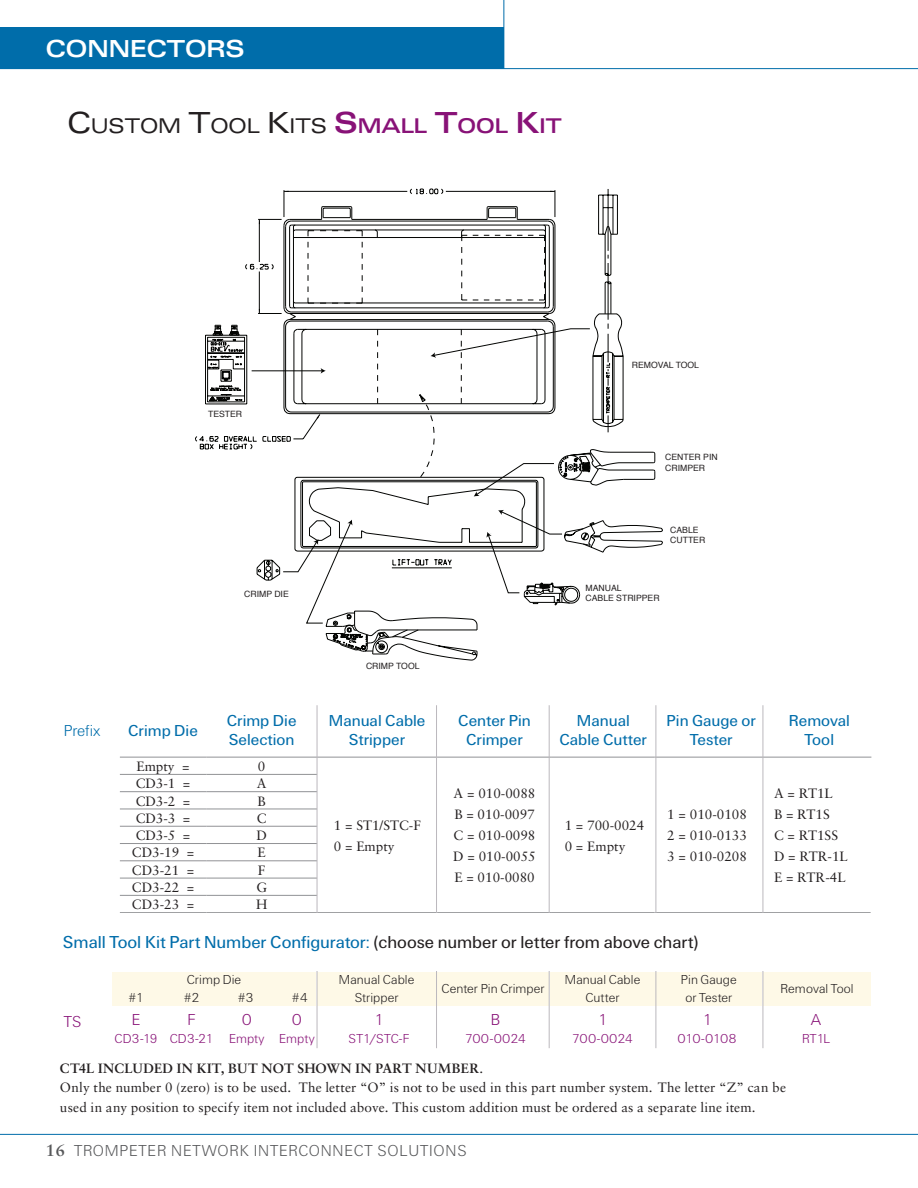
<style>
.page{position:relative;width:918px;height:1188px;background:#fff}
.page>*{position:absolute;margin:0;border:0;box-sizing:border-box;transform-origin:0 0}
.t1{font:25.5px "U63";color:#fff}
.t2{font:22.05px "U53";color:#231f20}
.t3{font:18px "U55";letter-spacing:-.005em;color:#231f20}
.t4{font:16.5px/19.5px "U55";color:#006daa;text-align:center}
.t5{font:16.5px "U45";letter-spacing:.05em;color:#57585a}
.t6{font:16.5px "U45";color:#881277}
.t7{font:16.5px "U45";color:#006daa}
.t8{font:13.5px/21px "Sabon";color:#231f20}
.t9{font:13.5px/18px "U45";letter-spacing:.005em;color:#231f20;text-align:center}
.t10{font:13.5px "U45";letter-spacing:-.005em;color:#881277}
.t11{font:8.7px/10.4px "Helvetica";color:#231f20}
.s1{font-size:31.5px}
.s2{font-family:"U63";font-size:31.5px;color:#881277}
.s3{font-family:"U63";color:#881277}
.s4{color:#006daa}
.s5{font-weight:700}
.s6{font-family:"Sabon";font-weight:700}
</style>
<div class="page">
<hr style="left:0;top:1134px;width:918px;height:1px;background:#006daa">
<div style="left:0;top:27px;width:504px;height:42px;background:#006daa"></div>
<hr style="left:0;top:68px;width:918px;height:1px;background:#006daa">
<hr style="left:503px;top:0;width:1px;height:69px;background:#006daa">
<svg style="left:195px;top:188px;width:468px;height:473px"></svg>
<hr style="left:120px;top:774px;width:86px;height:1px;background:#919295">
<hr style="left:206px;top:774px;width:111px;height:1px;background:#919295">
<hr style="left:120px;top:791px;width:86px;height:1px;background:#919295">
<hr style="left:206px;top:791px;width:111px;height:1px;background:#919295">
<hr style="left:120px;top:809px;width:86px;height:1px;background:#919295">
<hr style="left:120px;top:826px;width:86px;height:1px;background:#919295">
<hr style="left:120px;top:843px;width:86px;height:1px;background:#919295">
<hr style="left:120px;top:860px;width:86px;height:1px;background:#919295">
<hr style="left:120px;top:878px;width:86px;height:1px;background:#919295">
<hr style="left:120px;top:895px;width:86px;height:1px;background:#919295">
<hr style="left:120px;top:912px;width:86px;height:1px;background:#919295">
<hr style="left:206px;top:809px;width:111px;height:1px;background:#919295">
<hr style="left:206px;top:826px;width:111px;height:1px;background:#919295">
<hr style="left:206px;top:843px;width:111px;height:1px;background:#919295">
<hr style="left:206px;top:860px;width:111px;height:1px;background:#919295">
<hr style="left:206px;top:878px;width:111px;height:1px;background:#919295">
<hr style="left:206px;top:895px;width:111px;height:1px;background:#919295">
<hr style="left:206px;top:912px;width:111px;height:1px;background:#919295">
<hr style="left:317px;top:912px;width:120px;height:1px;background:#919295">
<hr style="left:437px;top:912px;width:115px;height:1px;background:#919295">
<hr style="left:552px;top:912px;width:103px;height:1px;background:#919295">
<hr style="left:655px;top:912px;width:113px;height:1px;background:#919295">
<hr style="left:768px;top:912px;width:103px;height:1px;background:#919295">
<hr style="left:120px;top:757px;width:86px;height:1px;background:#919295">
<hr style="left:206px;top:757px;width:111px;height:1px;background:#919295">
<hr style="left:317px;top:757px;width:120px;height:1px;background:#919295">
<hr style="left:437px;top:757px;width:115px;height:1px;background:#919295">
<hr style="left:655px;top:757px;width:113px;height:1px;background:#919295">
<hr style="left:768px;top:757px;width:103px;height:1px;background:#919295">
<hr style="left:552px;top:757px;width:103px;height:1px;background:#919295">
<div style="left:112px;top:972px;width:204px;height:33px;background:#fef9e7"></div>
<div style="left:317px;top:972px;width:119px;height:33px;background:#fef9e7"></div>
<div style="left:437px;top:972px;width:112px;height:33px;background:#fef9e7"></div>
<div style="left:550px;top:972px;width:105px;height:33px;background:#fef9e7"></div>
<div style="left:655px;top:972px;width:107px;height:33px;background:#fef9e7"></div>
<div style="left:763px;top:972px;width:108px;height:33px;background:#fef9e7"></div>
<hr style="left:317px;top:705px;width:1px;height:343px;background:#bbb8bd">
<hr style="left:436px;top:705px;width:1px;height:343px;background:#bbb8bd">
<hr style="left:549px;top:705px;width:1px;height:343px;background:#bbb8bd">
<hr style="left:656px;top:705px;width:1px;height:343px;background:#bbb8bd">
<hr style="left:763px;top:705px;width:1px;height:343px;background:#bbb8bd">
<div style="left:63px;top:914px;width:818px;height:57px;background:#fff"></div>
<h1 class="t1" style="left:46px;top:32px;width:200px">CONNECTORS</h1>
<h2 class="t2" style="left:68px;top:111px;width:496px"><span class="s1">C</span>USTOM <span class="s1">T</span>OOL <span class="s1">K</span>ITS <span class="s2">S</span><span class="s3">MALL</span> <span class="s2">T</span><span class="s3">OOL</span> <span class="s2">K</span><span class="s3">IT</span></h2>
<p class="t11" style="left:208px;top:408px;width:36px">TESTER</p>
<p class="t11" style="left:632px;top:359px;width:69px">REMOVAL TOOL</p>
<p class="t11" style="left:665px;top:452px;width:54px">CENTER PIN<br>CRIMPER</p>
<p class="t11" style="left:670px;top:524px;width:37px">CABLE<br>CUTTER</p>
<p class="t11" style="left:244px;top:589px;width:46px">CRIMP DIE</p>
<p class="t11" style="left:586px;top:582px;width:76px">MANUAL<br>CABLE STRIPPER</p>
<p class="t11" style="left:366px;top:661px;width:55px">CRIMP TOOL</p>
<p class="t7" style="left:64px;top:719px;width:38px">Prefix</p>
<p class="t4" style="left:128px;top:722px;width:71px">Crimp Die</p>
<p class="t4" style="left:227px;top:712px;width:71px;text-align:left">Crimp Die<br>Selection</p>
<p class="t4" style="left:329px;top:712px;width:98px">Manual Cable<br>Stripper</p>
<p class="t4" style="left:458px;top:712px;width:74px">Center Pin<br>Crimper</p>
<p class="t4" style="left:559px;top:712px;width:89px">Manual<br>Cable Cutter</p>
<p class="t4" style="left:667px;top:712px;width:91px">Pin Gauge or<br>Tester</p>
<p class="t4" style="left:789px;top:712px;width:63px">Removal<br>Tool</p>
<p class="t8" style="left:136px;top:756px;width:55px">Empty =</p>
<p class="t8" style="left:258px;top:756px;width:9px">0</p>
<p class="t8" style="left:136px;top:773px;width:56px">CD3-1 =</p>
<p class="t8" style="left:257px;top:773px;width:11px">A</p>
<p class="t8" style="left:136px;top:790px;width:56px">CD3-2 =</p>
<p class="t8" style="left:258px;top:790px;width:10px">B</p>
<p class="t8" style="left:136px;top:807px;width:56px">CD3-3 =</p>
<p class="t8" style="left:257px;top:807px;width:11px">C</p>
<p class="t8" style="left:136px;top:825px;width:56px">CD3-5 =</p>
<p class="t8" style="left:256px;top:825px;width:12px">D</p>
<p class="t8" style="left:132px;top:842px;width:64px">CD3-19 =</p>
<p class="t8" style="left:258px;top:842px;width:10px">E</p>
<p class="t8" style="left:132px;top:859px;width:64px">CD3-21 =</p>
<p class="t8" style="left:258px;top:859px;width:9px">F</p>
<p class="t8" style="left:132px;top:877px;width:64px">CD3-22 =</p>
<p class="t8" style="left:256px;top:877px;width:12px">G</p>
<p class="t8" style="left:132px;top:894px;width:64px">CD3-23 =</p>
<p class="t8" style="left:256px;top:894px;width:13px">H</p>
<p class="t8" style="left:334px;top:814px;width:89px">1 = ST1/STC-F<br>0 = Empty</p>
<p class="t8" style="left:453px;top:783px;width:84px;text-align:justify">A = 010-0088<br>B = 010-0097<br>C = 010-0098<br>D = 010-0055<br>E = 010-0080</p>
<p class="t8" style="left:565px;top:814px;width:81px">1 = 700-0024<br>0 = Empty</p>
<p class="t8" style="left:667px;top:804px;width:81px;text-align:justify">1 = 010-0108<br>2 = 010-0133<br>3 = 010-0208</p>
<h3 class="t3" style="left:63px;top:930px;width:637px"><span class="s4">Small Tool Kit Part Number Configurator:</span> (choose number or letter from above chart)</h3>
<p class="t8" style="left:774px;top:783px;width:75px">A = RT1L<br>B = RT1S<br>C = RT1SS<br>D = RTR-1L<br>E = RTR-4L</p>
<p class="t9" style="left:187px;top:972px;width:56px">Crimp Die</p>
<p class="t9" style="left:129px;top:990px;width:17px">#1</p>
<p class="t9" style="left:184px;top:990px;width:17px">#2</p>
<p class="t9" style="left:238px;top:990px;width:18px">#3</p>
<p class="t9" style="left:292px;top:990px;width:18px">#4</p>
<p class="t9" style="left:339px;top:972px;width:77px">Manual Cable<br>Stripper</p>
<p class="t9" style="left:441px;top:981px;width:105px">Center Pin Crimper</p>
<p class="t9" style="left:565px;top:972px;width:77px">Manual Cable<br>Cutter</p>
<p class="t9" style="left:681px;top:972px;width:57px">Pin Gauge or Tester</p>
<p class="t9" style="left:780px;top:981px;width:75px">Removal Tool</p>
<p class="t6" style="left:64px;top:1011px;width:19px">TS</p>
<p class="t6" style="left:132px;top:1009px;width:10px">E</p>
<p class="t10" style="left:115px;top:1030px;width:45px">CD3-19</p>
<p class="t6" style="left:188px;top:1009px;width:10px">F</p>
<p class="t10" style="left:170px;top:1030px;width:45px">CD3-21</p>
<p class="t6" style="left:242px;top:1009px;width:12px">0</p>
<p class="t10" style="left:229px;top:1030px;width:37px">Empty</p>
<p class="t6" style="left:292px;top:1009px;width:12px">0</p>
<p class="t10" style="left:279px;top:1030px;width:37px">Empty</p>
<p class="t6" style="left:374px;top:1009px;width:12px">1</p>
<p class="t10" style="left:349px;top:1030px;width:62px">ST1/STC-F</p>
<p class="t6" style="left:491px;top:1009px;width:11px">B</p>
<p class="t10" style="left:465px;top:1030px;width:63px">700-0024</p>
<p class="t6" style="left:597px;top:1009px;width:12px">1</p>
<p class="t10" style="left:572px;top:1030px;width:63px">700-0024</p>
<p class="t6" style="left:702px;top:1009px;width:12px">1</p>
<p class="t10" style="left:677px;top:1030px;width:61px">010-0108</p>
<p class="t6" style="left:811px;top:1009px;width:12px">A</p>
<p class="t10" style="left:802px;top:1030px;width:30px">RT1L</p>
<p class="t8" style="left:60px;top:1058px;width:728px;line-height:19.5px"><span class="s5">CT4L INCLUDED IN KIT, BUT NOT SHOWN IN PART NUMBER</span>.<br>Only the number 0 (zero) is to be used. The letter “O” is not to be used in this part number system. The letter “Z” can be used in any position to specify item not included above. This custom addition must be ordered as a separate line item.</p>
<p class="t5" style="left:46px;top:1139px;width:422px"><span class="s6">16</span> TROMPETER NETWORK INTERCONNECT SOLUTIONS</p>
</div>
